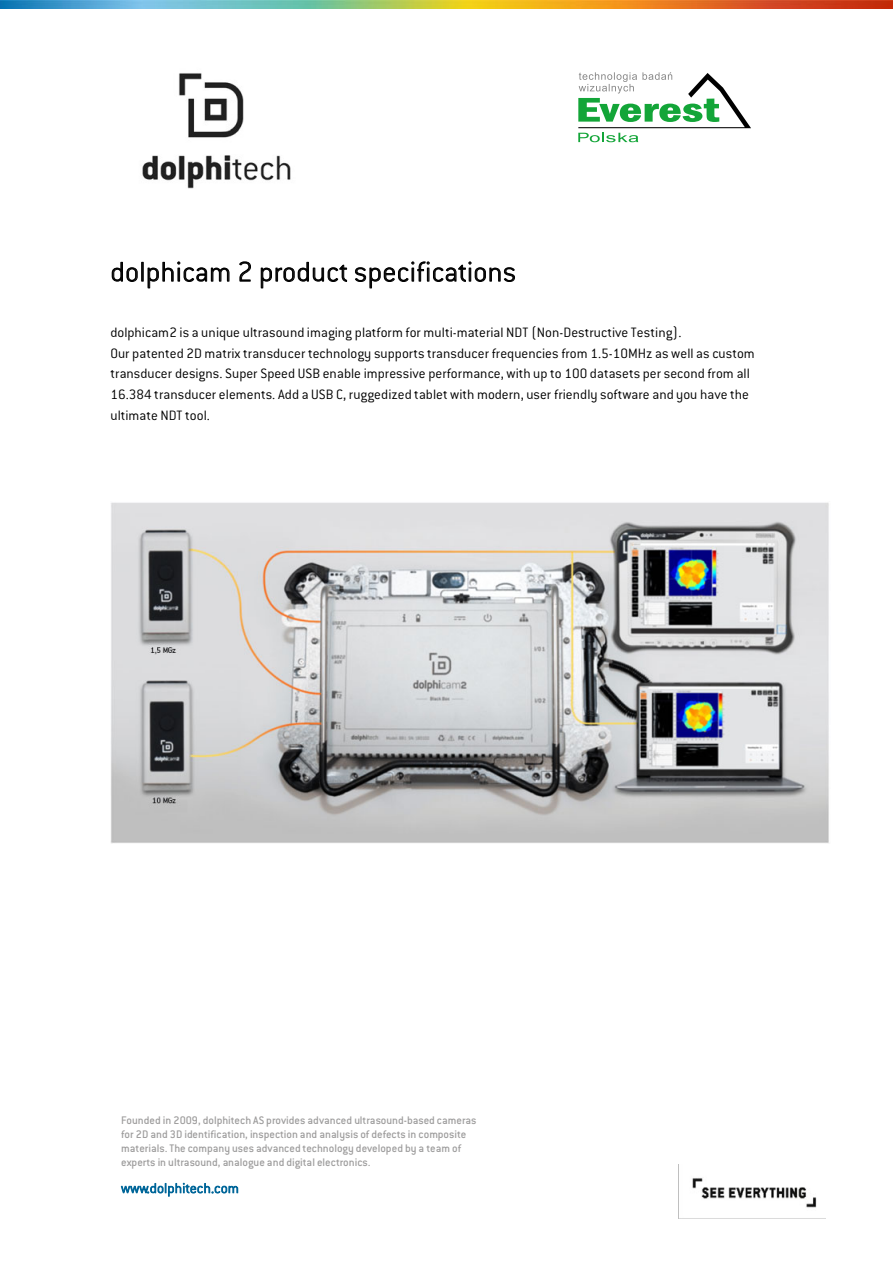
<style>
.page{position:relative;width:893px;height:1263px;background:#fff}
.page>*{position:absolute;margin:0;border:0;box-sizing:border-box;transform-origin:0 0}
.t1{font:200 30px "Conduit ITC Std";letter-spacing:.02em;color:#000}
.t2{font:300 15px/20.7px "Conduit ITC Std";color:#000}
.t3{font:200 15px "Conduit ITC Std";letter-spacing:.02em;color:#069}
.t4{font:500 12px/14.2px "Conduit ITC Std";letter-spacing:.005em;color:#9e9d9d}
</style>
<div class="page">
<img style="left:692px;top:1178px;width:125px;height:30px">
<img style="left:142px;top:73px;width:149px;height:116px">
<img style="left:0;top:1px;width:892px;height:7px">
<img style="left:111px;top:502px;width:718px;height:341px">
<svg style="left:578px;top:72px;width:173px;height:70px"></svg>
<h1 class="t1" style="left:111px;top:254px;width:407px">dolphicam 2 product specifications</h1>
<p class="t2" style="left:111px;top:322px;width:646px">dolphicam2 is a unique ultrasound imaging platform for multi-material NDT (Non-Destructive Testing).<br>Our patented 2D matrix transducer technology supports transducer frequencies from 1.5-10MHz as well as custom transducer designs. Super Speed USB enable impressive performance, with up to 100 datasets per second from all 16.384 transducer elements. Add a USB C, ruggedized tablet with modern, user friendly software and you have the ultimate NDT tool.</p>
<p class="t4" style="left:121px;top:1112px;width:357px">Founded in 2009, dolphitech AS provides advanced ultrasound-based cameras for 2D and 3D identification, inspection and analysis of defects in composite materials. The company uses advanced technology developed by a team of experts in ultrasound, analogue and digital electronics.</p>
<p class="t3" style="left:121px;top:1179px;width:119px">www.dolphitech.com</p>
</div>
